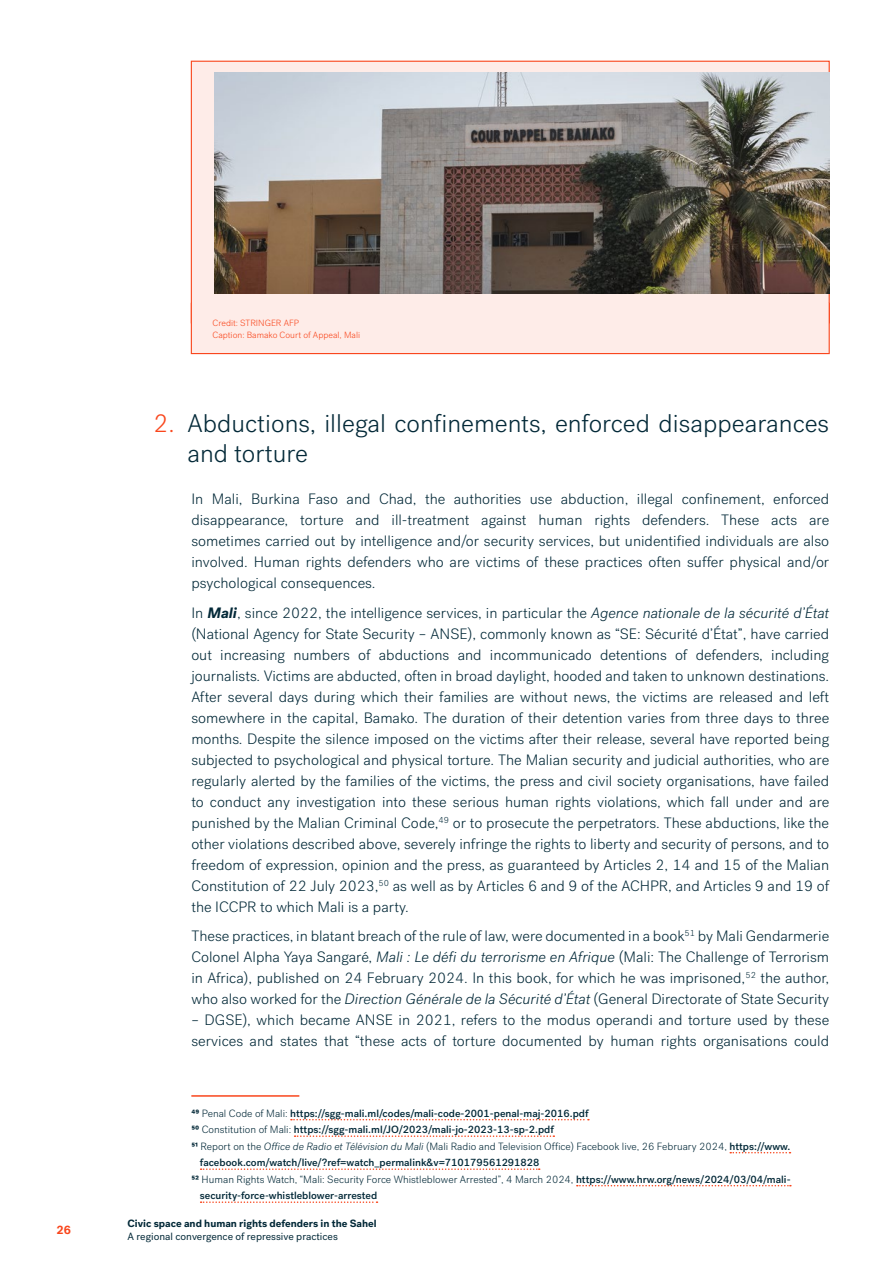
<style>
.page{position:relative;width:893px;height:1263px;background:#fff}
.page>*{position:absolute;margin:0;border:0;box-sizing:border-box;transform-origin:0 0}
.t1{font:300 25.5px/30px "Post Grotesk";color:#032938}
.Body{font:300 15px/21px "Post Grotesk";color:#032938;text-align:justify}
.t2{font:700 12px "Post Grotesk";color:#f9461c}
.Footnotes{font:500 10.5px/16.5px "Post Grotesk";color:#032938}
.t3{font:700 10.5px "Post Grotesk";color:#032938}
.t4{font:10.5px "Post Grotesk";color:#032938}
.Body_Box{font:300 9px/12px "Post Grotesk";color:#f9461c}
.s1{color:#f9461c}
.s2{font-weight:700;font-style:italic}
.s3{font-style:italic}
.s4{font-weight:700}
.s5{font-weight:300}
.s6{font-weight:300;font-style:italic}
</style>
<div class="page">
<div style="left:191px;top:61px;width:639px;height:262px;background:#feece8;border:1px solid #f9461c"></div>
<div style="left:191px;top:303px;width:638px;height:51px;background:#feece8"></div>
<div style="left:191px;top:302px;width:639px;height:52px;border:1px solid #f9461c"></div>
<img style="left:214px;top:72px;width:615px;height:222px">
<hr style="left:191px;top:1095px;width:108px;height:2px;background:#f9461c">
<svg style="left:291px;top:1119px;width:298px;height:1px"></svg>
<svg style="left:295px;top:1135px;width:259px;height:2px"></svg>
<svg style="left:730px;top:1152px;width:60px;height:1px"></svg>
<svg style="left:201px;top:1168px;width:339px;height:2px"></svg>
<svg style="left:577px;top:1185px;width:214px;height:1px"></svg>
<svg style="left:201px;top:1201px;width:176px;height:2px"></svg>
<p class="t2" style="left:57px;top:1222px;width:16px">26</p>
<p class="Body_Box" style="left:213px;top:317px;width:149px">Credit: STRINGER AFP<br>Caption: Bamako Court of Appeal, Mali</p>
<p class="t1" style="left:187px;top:408px;width:643px;text-indent:-34px"><span class="s1">2.</span> Abductions, illegal confinements, enforced disappearances and torture</p>
<p class="Body" style="left:191px;top:489px;width:639px">In Mali, Burkina Faso and Chad, the authorities use abduction, illegal confinement, enforced disappearance, torture and ill-treatment against human rights defenders. These acts are sometimes carried out by intelligence and/or security services, but unidentified individuals are also involved. Human rights defenders who are victims of these practices often suffer physical and/or psychological consequences.</p>
<p class="Body" style="left:191px;top:602px;width:639px">In <span class="s2">Mali</span>, since 2022, the intelligence services, in particular the <span class="s3">Agence nationale de la sécurité d’État </span>(National Agency for State Security – ANSE), commonly known as “SE: Sécurité d’État”, have carried out increasing numbers of abductions and incommunicado detentions of defenders, including journalists. Victims are abducted, often in broad daylight, hooded and taken to unknown destinations.<br>After several days during which their families are without news, the victims are released and left somewhere in the capital, Bamako. The duration of their detention varies from three days to three months. Despite the silence imposed on the victims after their release, several have reported being subjected to psychological and physical torture. The Malian security and judicial authorities, who are regularly alerted by the families of the victims, the press and civil society organisations, have failed to conduct any investigation into these serious human rights violations, which fall under and are punished by the Malian Criminal Code,<sup>49</sup> or to prosecute the perpetrators. These abductions, like the other violations described above, severely infringe the rights to liberty and security of persons, and to freedom of expression, opinion and the press, as guaranteed by Articles 2, 14 and 15 of the Malian Constitution of 22 July 2023,<sup>50</sup> as well as by Articles 6 and 9 of the ACHPR, and Articles 9 and 19 of the ICCPR to which Mali is a party.</p>
<p class="Body" style="left:191px;top:926px;width:639px">These practices, in blatant breach of the rule of law, were documented in a book<sup>51</sup> by Mali Gendarmerie Colonel Alpha Yaya Sangaré, <span class="s3">Mali : Le défi du terrorisme en Afrique</span> (Mali: The Challenge of Terrorism in Africa), published on 24 February 2024. In this book, for which he was imprisoned,<sup>52</sup> the author, who also worked for the <span class="s3">Direction Générale de la Sécurité d’État</span> (General Directorate of State Security</p>
<p class="Body" style="left:191px;top:1010px;width:639px">– DGSE), which became ANSE in 2021, refers to the modus operandi and torture used by these services and states that “these acts of torture documented by human rights organisations could</p>
<p class="Footnotes" style="left:191px;top:1105px;width:399px"><span class="s4">49</span> <span class="s5">Penal Code of Mali:</span> https://sgg-mali.ml/codes/mali-code-2001-penal-maj-2016.pdf</p>
<p class="Footnotes" style="left:191px;top:1121px;width:364px"><span class="s4">50</span> <span class="s5">Constitution of Mali:</span> https://sgg-mali.ml/JO/2023/mali-jo-2023-13-sp-2.pdf</p>
<p class="Footnotes" style="left:200px;top:1138px;width:592px;text-indent:-9px"><span class="s4">51</span> <span class="s5">Report on the</span> <span class="s6">Office de Radio et Télévision du Mali</span> <span class="s5">(Mali Radio and Television Office) Facebook live, 26 February 2024,</span> https://www. facebook.com/watch/live/?ref=watch_permalink&amp;v=710179561291828</p>
<p class="Footnotes" style="left:200px;top:1171px;width:592px;text-indent:-9px"><span class="s4">52</span> <span class="s5">Human Rights Watch, “Mali: Security Force Whistleblower Arrested”, 4 March 2024,</span> https://www.hrw.org/news/2024/03/04/mali&shy;security-force-whistleblower-arrested</p>
<p class="t3" style="left:128px;top:1216px;width:251px">Civic space and human rights defenders in the Sahel</p>
<p class="t4" style="left:128px;top:1230px;width:212px">A regional convergence of repressive practices</p>
</div>
